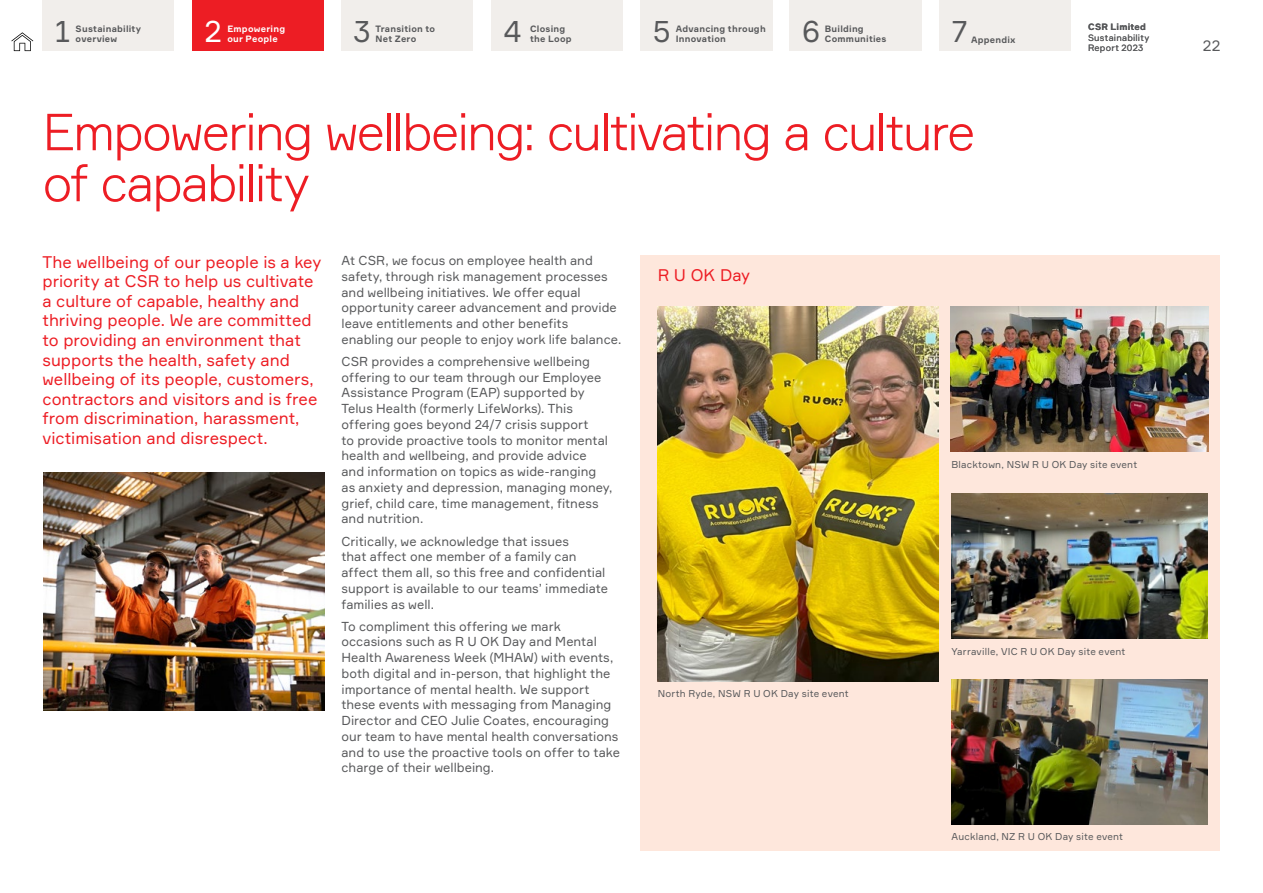
<style>
.page{position:relative;width:1263px;height:893px;background:#fff}
.page>*{position:absolute;margin:0;border:0;box-sizing:border-box;transform-origin:0 0}
.t1{font:300 51px/51px "Formular";letter-spacing:-.045em;color:#ed1d24}
.t2{font:30px "Formular";color:#58595b}
.t3{font:30px "Formular";color:#fff}
.t4{font:16.5px/19.5px "Formular";color:#ed1d24}
.t5{font:15px "Formular";color:#58595b}
.t6{font:12.75px/15.8px "Formular";color:#58595b}
.t7{font:9.75px "Formular";letter-spacing:.02em;color:#58595b}
.t8{font:700 9px/10.5px "Formular";letter-spacing:.025em;color:#58595b}
.t9{font:9px/10.5px "Formular";letter-spacing:.025em;color:#58595b}
.t10{font:700 9px "Formular";letter-spacing:.025em;color:#fff}
</style>
<div class="page">
<div style="left:192px;top:0;width:132px;height:51px;background:#ed1d24"></div>
<div style="left:43px;top:0;width:131px;height:51px;background:#f1eeeb"></div>
<div style="left:640px;top:0;width:132px;height:51px;background:#f1eeeb"></div>
<div style="left:341px;top:0;width:131px;height:51px;background:#f1eeeb"></div>
<div style="left:789px;top:0;width:133px;height:51px;background:#f1eeeb"></div>
<div style="left:491px;top:0;width:131px;height:51px;background:#f1eeeb"></div>
<div style="left:939px;top:0;width:131px;height:51px;background:#f1eeeb"></div>
<div style="left:640px;top:255px;width:580px;height:595px;background:#fee7dc"></div>
<img style="left:658px;top:307px;width:280px;height:374px">
<img style="left:951px;top:494px;width:256px;height:145px">
<img style="left:951px;top:680px;width:256px;height:144px">
<img style="left:951px;top:307px;width:257px;height:144px">
<img style="left:43px;top:472px;width:281px;height:238px">
<svg style="left:11px;top:32px;width:22px;height:19px"></svg>
<h2 class="t3" style="left:205px;top:12px;width:19px">2</h2>
<p class="t10" style="left:227px;top:23px;width:59px">Empowering</p>
<p class="t8" style="left:375px;top:23px;width:61px">Transition to<br>Net Zero</p>
<h2 class="t2" style="left:802px;top:12px;width:19px">6</h2>
<p class="t8" style="left:825px;top:23px;width:40px">Building</p>
<h2 class="t2" style="left:55px;top:12px;width:17px">1</h2>
<h2 class="t2" style="left:353px;top:12px;width:19px">3</h2>
<h2 class="t2" style="left:503px;top:12px;width:20px">4</h2>
<p class="t8" style="left:530px;top:23px;width:43px">Closing the Loop</p>
<h2 class="t2" style="left:951px;top:12px;width:18px">7</h2>
<h2 class="t2" style="left:653px;top:12px;width:19px">5</h2>
<p class="t8" style="left:676px;top:23px;width:91px">Advancing through</p>
<p class="t8" style="left:76px;top:23px;width:67px">Sustainability overview</p>
<p class="t8" style="left:1088px;top:21px;width:59px">CSR Limited</p>
<p class="t9" style="left:1088px;top:32px;width:63px">Sustainability<br>Report 2023</p>
<p class="t10" style="left:227px;top:34px;width:52px">our People</p>
<p class="t8" style="left:676px;top:34px;width:52px">Innovation</p>
<p class="t8" style="left:825px;top:34px;width:63px">Communities</p>
<p class="t8" style="left:971px;top:34px;width:46px">Appendix</p>
<h1 class="t1" style="left:43px;top:106px;width:934px">Empowering wellbeing: cultivating a culture of capability</h1>
<p class="t4" style="left:43px;top:252px;width:280px">The wellbeing of our people is a key priority at CSR to help us cultivate a culture of capable, healthy and thriving people. We are committed to providing an environment that supports the health, safety and wellbeing of its people, customers, contractors and visitors and is free from discrimination, harassment, victimisation and disrespect.</p>
<p class="t6" style="left:341px;top:252px;width:281px">At CSR, we focus on employee health and safety, through risk management processes and wellbeing initiatives. We offer equal opportunity career advancement and provide leave entitlements and other benefits enabling our people to enjoy work life balance.</p>
<p class="t6" style="left:341px;top:353px;width:272px">CSR provides a comprehensive wellbeing offering to our team through our Employee Assistance Program (EAP) supported by Telus Health (formerly LifeWorks). This offering goes beyond 24/7 crisis support<br>to provide proactive tools to monitor mental health and wellbeing, and provide advice and information on topics as wide-ranging as anxiety and depression, managing money, grief, child care, time management, fitness and nutrition.</p>
<p class="t6" style="left:341px;top:533px;width:268px">Critically, we acknowledge that issues<br>that affect one member of a family can affect them all, so this free and confidential support is available to our teams’ immediate families as well.</p>
<p class="t6" style="left:341px;top:618px;width:280px">To compliment this offering we mark occasions such as R U OK Day and Mental Health Awareness Week (MHAW) with events, both digital and in-person, that highlight the importance of mental health. We support these events with messaging from Managing Director and CEO Julie Coates, encouraging our team to have mental health conversations and to use the proactive tools on offer to take charge of their wellbeing.</p>
<p class="t4" style="left:658px;top:265px;width:94px">R U OK Day</p>
<p class="t7" style="left:658px;top:688px;width:193px">North Ryde, NSW R U OK Day site event</p>
<p class="t7" style="left:951px;top:458px;width:187px">Blacktown, NSW R U OK Day site event</p>
<p class="t7" style="left:951px;top:645px;width:176px">Yarraville, VIC R U OK Day site event</p>
<p class="t7" style="left:951px;top:831px;width:173px">Auckland, NZ R U OK Day site event</p>
<p class="t5" style="left:1203px;top:36px;width:19px">22</p>
</div>
